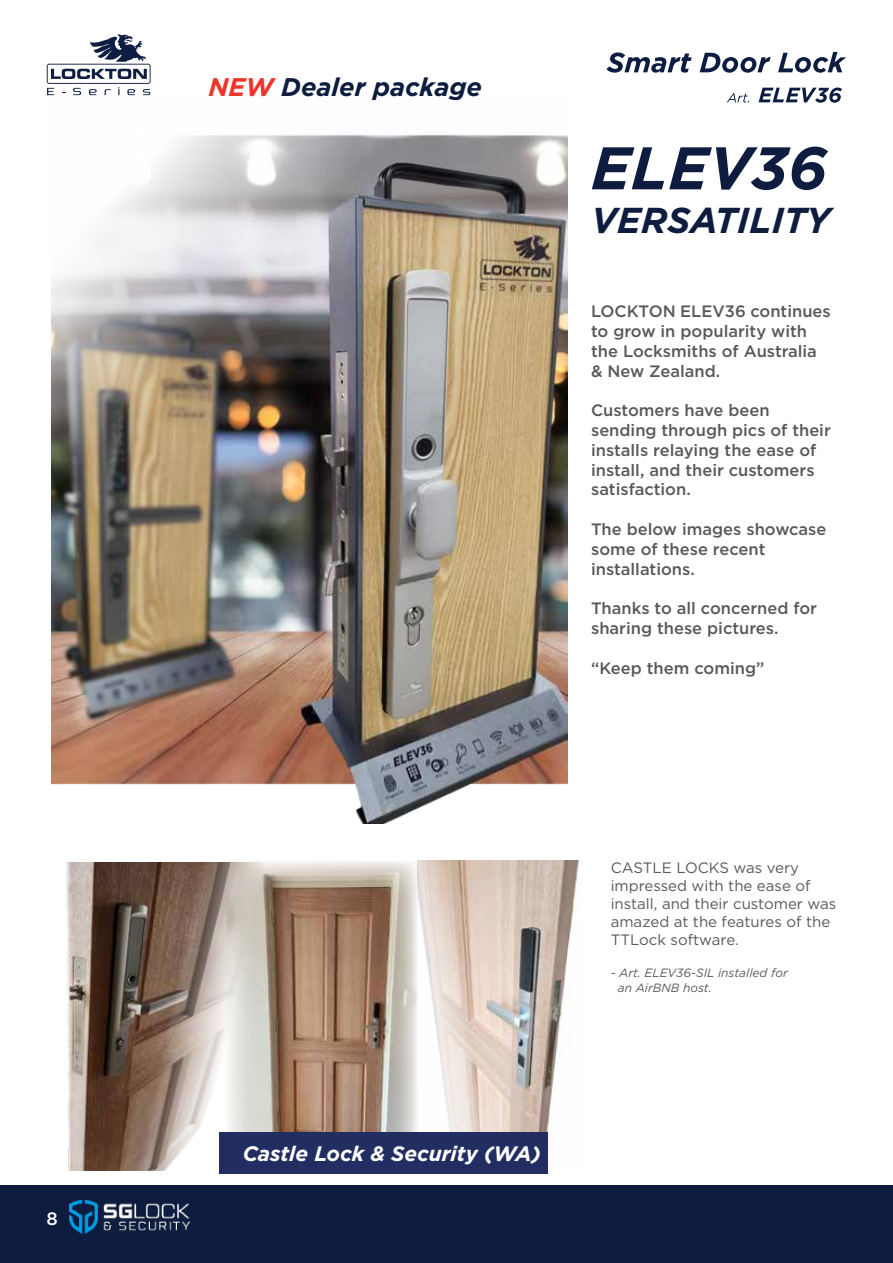
<style>
.page{position:relative;width:893px;height:1263px;background:#fff}
.page>*{position:absolute;margin:0;border:0;box-sizing:border-box;transform-origin:0 0}
.t1{font:italic 700 60px "Gotham";color:#0e1d3f}
.t2{font:italic 700 36px "Gotham";color:#0e1d3f}
.t3{font:italic 700 25.5px "Gotham";color:#0e1d3f}
.t4{font:italic 700 20.85px "Gotham";color:#fff}
.t5{font:500 18px "Gotham";color:#fff}
.t6{font:500 16.5px/19.8px "Gotham";color:#58595b}
.t7{font:15px/18px "Gotham";color:#58595b}
.t8{font:italic 12px/14.4px "Gotham";color:#58595b}
.s1{color:#ee352b}
</style>
<div class="page">
<svg style="left:606px;top:52px;width:86px;height:21px"></svg>
<svg style="left:700px;top:53px;width:71px;height:20px"></svg>
<svg style="left:778px;top:52px;width:68px;height:21px"></svg>
<svg style="left:727px;top:93px;width:22px;height:9px"></svg>
<svg style="left:759px;top:88px;width:83px;height:15px"></svg>
<svg style="left:47px;top:34px;width:104px;height:61px"></svg>
<div style="left:0;top:1185px;width:893px;height:78px;background:#0e1d3f"></div>
<img style="left:66px;top:862px;width:160px;height:308px">
<img style="left:226px;top:861px;width:353px;height:310px">
<img style="left:51px;top:94px;width:516px;height:729px">
<div style="left:219px;top:1133px;width:328px;height:41px;background:#222e61"></div>
<img style="left:70px;top:1200px;width:120px;height:33px">
<p class="t5" style="left:46px;top:1207px;width:13px">8</p>
<h3 class="t3" style="left:208px;top:70px;width:275px"><span class="s1">NEW</span> Dealer package</h3>
<h1 class="t1" style="left:591px;top:128px;width:237px">ELEV36</h1>
<h2 class="t2" style="left:591px;top:196px;width:240px">VERSATILITY</h2>
<p class="t6" style="left:591px;top:301px;width:241px">LOCKTON ELEV36 continues to grow in popularity with the Locksmiths of Australia &amp; New Zealand.</p>
<p class="t6" style="left:591px;top:400px;width:241px">Customers have been sending through pics of their installs relaying the ease of install, and their customers satisfaction.</p>
<p class="t6" style="left:591px;top:519px;width:237px">The below images showcase some of these recent installations.</p>
<p class="t6" style="left:591px;top:598px;width:227px">Thanks to all concerned for sharing these pictures.</p>
<p class="t6" style="left:591px;top:658px;width:175px">“Keep them coming”</p>
<p class="t4" style="left:243px;top:1139px;width:299px">Castle Lock &amp; Security (WA)</p>
<p class="t7" style="left:611px;top:858px;width:227px">CASTLE LOCKS was very impressed with the ease of install, and their customer was amazed at the features of the<br>TTLock software.</p>
<p class="t8" style="left:618px;top:965px;width:172px;text-indent:-7px">- Art. ELEV36-SIL installed for an AirBNB host.</p>
</div>
